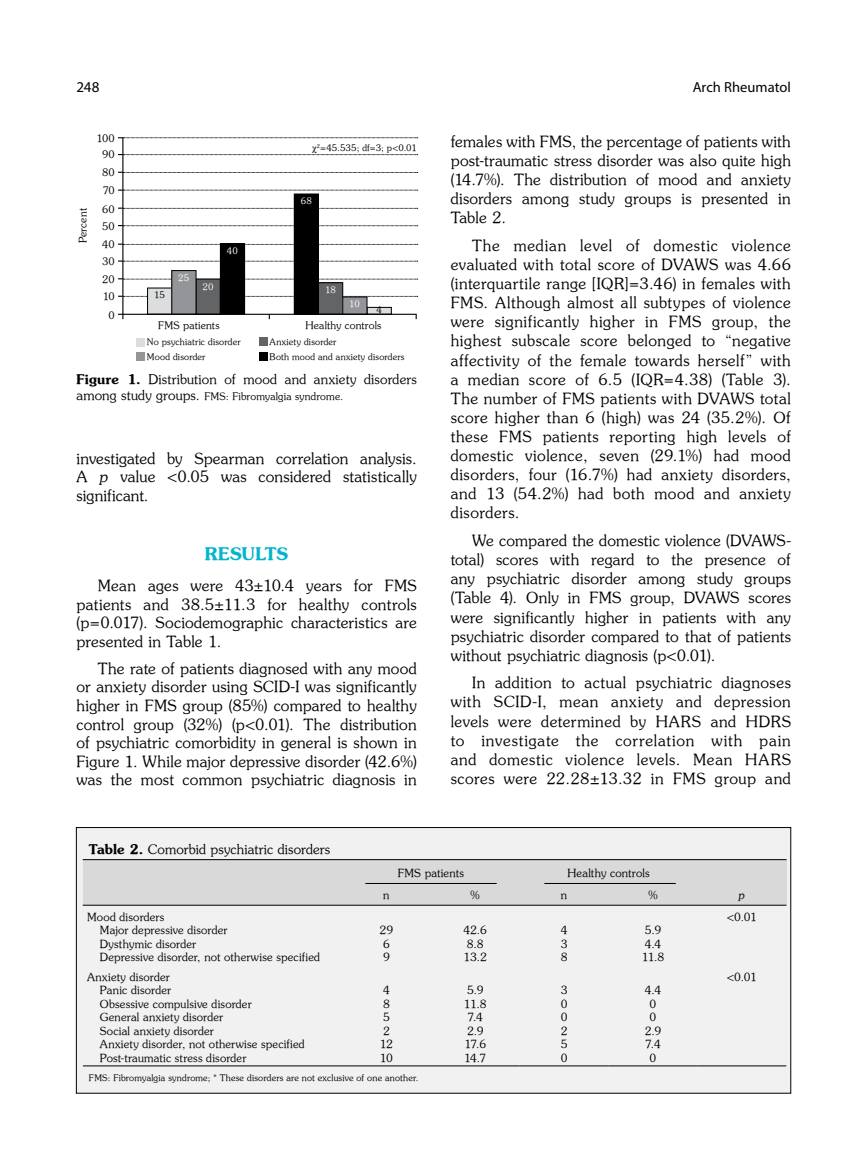
<style>
.page{position:relative;width:859px;height:1170px;background:#fff}
.page>*{position:absolute;margin:0;border:0;box-sizing:border-box;transform-origin:0 0}
.t1{font:17.4px "Souvenir Turk B";letter-spacing:.01em;color:#00b5cc}
.t2{font:15.45px/19px "Souvenir Turk";letter-spacing:.02em;color:#000;text-align:justify}
.t3{font:15px "Myriad Pro";color:#000}
.t4{font:14.55px "Myriad Pro";color:#000}
.t5{font:13.35px "Souvenir Turk";letter-spacing:.01em;color:#000}
.t6{font:11.25px/13.5px "Souvenir Turk";letter-spacing:.015em;color:#000}
.t7{font:11.25px "Souvenir Turk I";color:#000}
.t8{font:10.35px "Souvenir Turk";letter-spacing:.015em;color:#000}
.t9{font:9px/14.2px "Souvenir Turk";letter-spacing:.02em;color:#000}
.t10{font:9px "Souvenir Turk";letter-spacing:.015em;color:#fff}
.s1{font-family:"Souvenir Turk B"}
.s2{font-size:13.35px}
.s3{font-family:"Souvenir Turk I"}
</style>
<div class="page">
<div style="left:148px;top:288px;width:24px;height:26px;background:#dcddde"></div>
<div style="left:147px;top:288px;width:25px;height:26px;border:1px solid #000"></div>
<div style="left:367px;top:307px;width:24px;height:7px;background:#dcddde"></div>
<div style="left:367px;top:307px;width:24px;height:7px;border:1px solid #000"></div>
<div style="left:196px;top:279px;width:24px;height:35px;background:#636466"></div>
<div style="left:196px;top:279px;width:24px;height:35px;border:1px solid #000"></div>
<div style="left:318px;top:283px;width:25px;height:31px;background:#636466"></div>
<div style="left:318px;top:282px;width:25px;height:32px;border:1px solid #000"></div>
<div style="left:220px;top:243px;width:25px;height:71px;background:#000"></div>
<div style="left:294px;top:194px;width:24px;height:120px;background:#000"></div>
<div style="left:294px;top:194px;width:25px;height:120px;border:1px solid #000"></div>
<div style="left:172px;top:270px;width:24px;height:44px;background:#939598"></div>
<div style="left:343px;top:297px;width:24px;height:17px;background:#939598"></div>
<hr style="left:122px;top:137px;width:1px;height:177px;background:#000">
<hr style="left:122px;top:314px;width:295px;height:1px;background:#000">
<svg style="left:118px;top:137px;width:300px;height:1px"></svg>
<svg style="left:118px;top:189px;width:300px;height:2px"></svg>
<svg style="left:118px;top:207px;width:300px;height:2px"></svg>
<svg style="left:118px;top:225px;width:300px;height:1px"></svg>
<svg style="left:118px;top:243px;width:300px;height:2px"></svg>
<svg style="left:118px;top:260px;width:300px;height:2px"></svg>
<svg style="left:118px;top:278px;width:300px;height:2px"></svg>
<svg style="left:118px;top:296px;width:300px;height:1px"></svg>
<svg style="left:118px;top:172px;width:300px;height:1px"></svg>
<div style="left:136px;top:338px;width:9px;height:8px;background:#dcddde"></div>
<div style="left:259px;top:337px;width:8px;height:9px;background:#636466"></div>
<div style="left:259px;top:352px;width:8px;height:8px;background:#000"></div>
<div style="left:136px;top:352px;width:9px;height:8px;background:#939598"></div>
<div style="left:76px;top:827px;width:715px;height:266px;background:#f1f1f2"></div>
<hr style="left:83px;top:1065px;width:259px;height:1px;background:#000">
<hr style="left:342px;top:1065px;width:89px;height:1px;background:#000">
<hr style="left:431px;top:1065px;width:89px;height:1px;background:#000">
<hr style="left:520px;top:1065px;width:89px;height:1px;background:#000">
<hr style="left:609px;top:1065px;width:88px;height:1px;background:#000">
<hr style="left:697px;top:1065px;width:89px;height:1px;background:#000">
<div style="left:76px;top:827px;width:715px;height:266px;border:1px solid #000"></div>
<div style="left:83px;top:859px;width:703px;height:46px;background:#d9d9da"></div>
<hr style="left:83px;top:859px;width:703px;height:1px;background:#000">
<hr style="left:365px;top:883px;width:132px;height:1px;background:#000">
<hr style="left:544px;top:883px;width:132px;height:1px;background:#000">
<hr style="left:83px;top:904px;width:703px;height:1px;background:#000">
<svg style="left:118px;top:146px;width:300px;height:9px"></svg>
<p class="t3" style="left:77px;top:78px;width:24px">248</p>
<p class="t4" style="left:693px;top:78px;width:100px">Arch Rheumatol</p>
<p class="t8" style="left:77px;top:243px;width:36px;rotate:-90deg">Percent</p>
<p class="t8" style="left:96px;top:132px;width:20px">100</p>
<p class="t8" style="left:102px;top:148px;width:14px">90</p>
<p class="t8" style="left:102px;top:166px;width:14px">80</p>
<p class="t8" style="left:103px;top:184px;width:14px">70</p>
<p class="t8" style="left:102px;top:203px;width:14px">60</p>
<p class="t8" style="left:102px;top:220px;width:14px">50</p>
<p class="t8" style="left:102px;top:237px;width:14px">40</p>
<p class="t8" style="left:102px;top:255px;width:14px">30</p>
<p class="t8" style="left:102px;top:273px;width:14px">20</p>
<p class="t8" style="left:103px;top:290px;width:13px">10</p>
<p class="t8" style="left:109px;top:308px;width:8px">0</p>
<p class="t9" style="left:317px;top:140px;width:101px"><sup>2</sup>=45.535; df=3; p&lt;0.01</p>
<p class="t9" style="left:154px;top:288px;width:12px">15</p>
<p class="t10" style="left:178px;top:272px;width:12px">25</p>
<p class="t10" style="left:203px;top:281px;width:12px">20</p>
<p class="t10" style="left:227px;top:245px;width:13px">40</p>
<p class="t8" style="left:158px;top:318px;width:63px">FMS patients</p>
<p class="t10" style="left:301px;top:195px;width:12px">68</p>
<p class="t10" style="left:325px;top:284px;width:12px">18</p>
<p class="t10" style="left:349px;top:298px;width:12px">10</p>
<p class="t9" style="left:376px;top:303px;width:7px">4</p>
<p class="t8" style="left:305px;top:318px;width:77px">Healthy controls</p>
<p class="t9" style="left:147px;top:335px;width:95px">No psychiatric disorder<br>Mood disorder</p>
<p class="t9" style="left:270px;top:335px;width:136px">Anxiety disorder<br>Both mood and anxiety disorders</p>
<p class="t5" style="left:77px;top:371px;width:342px"><span class="s1">Figure 1.</span> Distribution of mood and anxiety disorders</p>
<p class="t8" style="left:77px;top:390px;width:268px"><span class="s2">among study groups.</span> FMS: Fibromyalgia syndrome.</p>
<p class="t2" style="left:77px;top:448px;width:342px;line-height:18.6px">investigated by Spearman correlation analysis.<br>A <span class="s3">p</span> value &lt;0.05 was considered statistically significant.</p>
<p class="t1" style="left:205px;top:542px;width:85px">RESULTS</p>
<p class="t2" style="left:77px;top:576px;width:342px;line-height:18.6px;text-indent:21px">Mean ages were 43±10.4 years for FMS patients and 38.5±11.3 for healthy controls (p=0.017). Sociodemographic characteristics are presented in Table 1.</p>
<p class="t2" style="left:77px;top:658px;width:342px;line-height:18.6px;text-indent:21px">The rate of patients diagnosed with any mood or anxiety disorder using SCID-I was significantly higher in FMS group (85%) compared to healthy control group (32%) (p&lt;0.01). The distribution of psychiatric comorbidity in general is shown in Figure 1. While major depressive disorder (42.6%) was the most common psychiatric diagnosis in</p>
<p class="t5" style="left:89px;top:840px;width:243px"><span class="s1">Table 2.</span> Comorbid psychiatric disorders</p>
<p class="t2" style="left:451px;top:131px;width:342px">females with FMS, the percentage of patients with post-traumatic stress disorder was also quite high (14.7%). The distribution of mood and anxiety disorders among study groups is presented in Table 2.</p>
<p class="t2" style="left:451px;top:235px;width:342px;text-indent:21px">The median level of domestic violence evaluated with total score of DVAWS was 4.66 (interquartile range [IQR]=3.46) in females with FMS. Although almost all subtypes of violence were significantly higher in FMS group, the highest subscale score belonged to “negative affectivity of the female towards herself” with a median score of 6.5 (IQR=4.38) (Table 3).<br>The number of FMS patients with DVAWS total score higher than 6 (high) was 24 (35.2%). Of these FMS patients reporting high levels of domestic violence, seven (29.1%) had mood disorders, four (16.7%) had anxiety disorders, and 13 (54.2%) had both mood and anxiety disorders.</p>
<p class="t2" style="left:451px;top:530px;width:342px;text-indent:21px">We compared the domestic violence (DVAWS&shy;total) scores with regard to the presence of any psychiatric disorder among study groups (Table 4). Only in FMS group, DVAWS scores were significantly higher in patients with any psychiatric disorder compared to that of patients without psychiatric diagnosis (p&lt;0.01).</p>
<p class="t2" style="left:451px;top:673px;width:342px;text-indent:21px">In addition to actual psychiatric diagnoses with SCID-I, mean anxiety and depression levels were determined by HARS and HDRS to investigate the correlation with pain and domestic violence levels. Mean HARS scores were 22.28±13.32 in FMS group and</p>
<p class="t6" style="left:398px;top:865px;width:68px">FMS patients</p>
<p class="t6" style="left:567px;top:865px;width:84px">Healthy controls</p>
<p class="t6" style="left:100px;top:909px;width:222px;text-indent:-13px">Mood disorders<br>Major depressive disorder<br>Dysthymic disorder<br>Depressive disorder, not otherwise specified</p>
<p class="t6" style="left:100px;top:969px;width:206px;text-indent:-13px">Anxiety disorder<br>Panic disorder<br>Obsessive compulsive disorder<br>General anxiety disorder<br>Social anxiety disorder<br>Anxiety disorder, not otherwise specified<br>Post-traumatic stress disorder</p>
<p class="t6" style="left:383px;top:888px;width:8px">n</p>
<p class="t6" style="left:471px;top:888px;width:11px">%</p>
<p class="t6" style="left:561px;top:888px;width:8px">n</p>
<p class="t6" style="left:648px;top:888px;width:11px">%</p>
<p class="t7" style="left:739px;top:888px;width:8px">p</p>
<p class="t6" style="left:380px;top:923px;width:15px;text-align:center">29<br>6<br>9</p>
<p class="t6" style="left:463px;top:923px;width:25px">42.6<br>8.8<br>13.2</p>
<p class="t6" style="left:561px;top:923px;width:8px;text-align:justify">4<br>3<br>8</p>
<p class="t6" style="left:642px;top:923px;width:24px">5.9<br>4.4<br>11.8</p>
<p class="t6" style="left:380px;top:982px;width:15px">4<br>8<br>5<br>2<br>12<br>10</p>
<p class="t6" style="left:464px;top:982px;width:24px;text-align:center">5.9<br>11.8<br>7.4<br>2.9<br>17.6<br>14.7</p>
<p class="t6" style="left:561px;top:982px;width:8px;text-align:justify">3<br>0<br>0<br>2<br>5<br>0</p>
<p class="t6" style="left:645px;top:982px;width:18px;text-align:center">4.4<br>0<br>0<br>2.9<br>7.4<br>0</p>
<p class="t6" style="left:727px;top:909px;width:32px">&lt;0.01</p>
<p class="t6" style="left:727px;top:969px;width:32px">&lt;0.01</p>
<p class="t9" style="left:89px;top:1069px;width:331px">FMS: Fibromyalgia syndrome; * These disorders are not exclusive of one another.</p>
</div>
